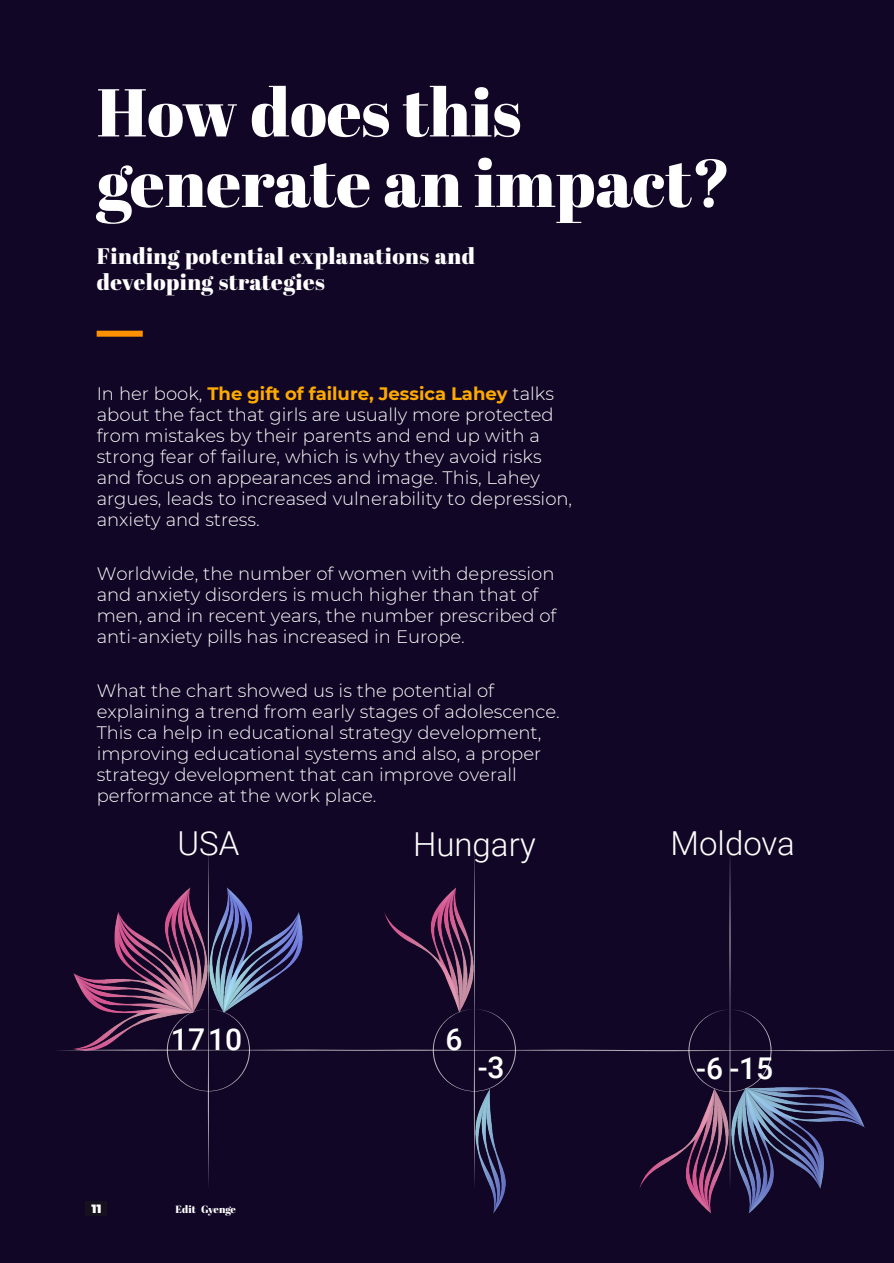
<style>
.page{position:relative;width:894px;height:1263px;background:#fff}
.page>*{position:absolute;margin:0;border:0;box-sizing:border-box;transform-origin:0 0}
.t1{font:67.5px/70.5px "Abril Fatface";color:#fff}
.t2{font:300 33px "Roboto";color:#fff}
.t3{font:500 30px "Roboto";color:#fff}
.t4{font:22.5px/25.5px "Abril Fatface";letter-spacing:.02em;color:#fff}
.t5{font:300 18px/21px "Montserrat";color:#fff}
.t6{font:900 12px "Montserrat";color:#fff}
.t7{font:10.5px "Abril Fatface";color:#fff}
.s1{font-weight:700;color:#fa0}
</style>
<div class="page">
<div style="left:0;top:0;width:893px;height:1263px;background:#110625"></div>
<div style="left:85px;top:1201px;width:21px;height:15px;background:#17101f"></div>
<div style="left:97px;top:331px;width:46px;height:6px;background:#ff9100"></div>
<img style="left:491px;top:1190px;width:14px;height:24px">
<img style="left:690px;top:1190px;width:23px;height:24px">
<img style="left:747px;top:1190px;width:23px;height:24px">
<svg style="left:57px;top:852px;width:836px;height:338px"></svg>
<h1 class="t1" style="left:97px;top:75px;width:635px">How does this generate an impact?</h1>
<p class="t4" style="left:97px;top:243px;width:380px">Finding potential explanations and developing strategies</p>
<p class="t5" style="left:97px;top:383px;width:477px">In her book, <span class="s1">The gift of failure, Jessica Lahey</span> talks about the fact that girls are usually more protected from mistakes by their parents and end up with a strong fear of failure, which is why they avoid risks and focus on appearances and image. This, Lahey argues, leads to increased vulnerability to depression, anxiety and stress.</p>
<p class="t5" style="left:97px;top:563px;width:461px">Worldwide, the number of women with depression and anxiety disorders is much higher than that of men, and in recent years, the number prescribed of anti-anxiety pills has increased in Europe.</p>
<p class="t5" style="left:97px;top:680px;width:464px">What the chart showed us is the potential of explaining a trend from early stages of adolescence.<br>This ca help in educational strategy development, improving educational systems and also, a proper strategy development that can improve overall performance at the work place.</p>
<p class="t6" style="left:92px;top:1201px;width:12px">11</p>
<h2 class="t2" style="left:177px;top:831px;width:63px">USA</h2>
<h3 class="t3" style="left:171px;top:1027px;width:73px">1710</h3>
<p class="t7" style="left:175px;top:1202px;width:62px">Edit Gyenge</p>
<h2 class="t2" style="left:413px;top:831px;width:124px">Hungary</h2>
<h3 class="t3" style="left:445px;top:1028px;width:19px">6</h3>
<h3 class="t3" style="left:477px;top:1055px;width:28px">-3</h3>
<h2 class="t2" style="left:670px;top:831px;width:126px">Moldova</h2>
<h3 class="t3" style="left:696px;top:1056px;width:79px">-6 -15</h3>
</div>
